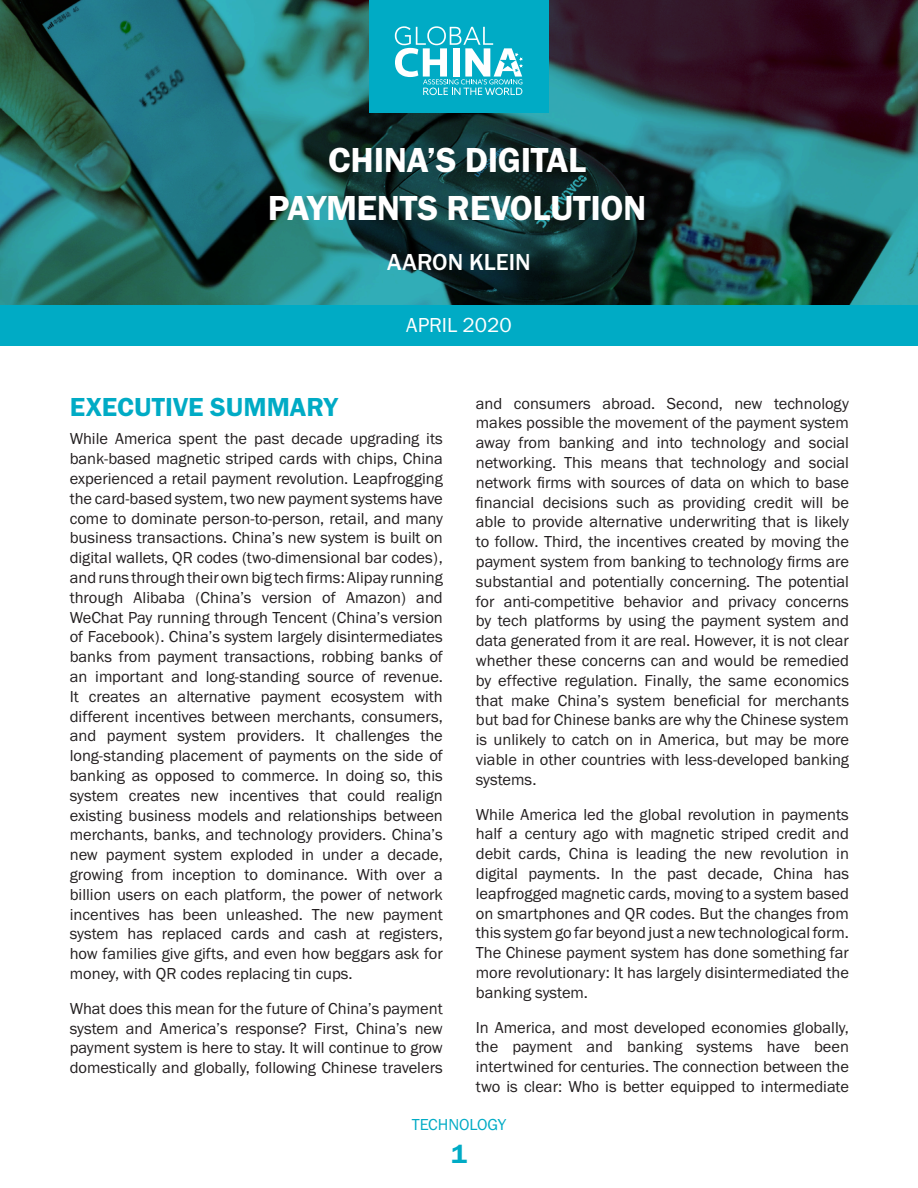
<style>
.page{position:relative;width:918px;height:1188px;background:#fff}
.page>*{position:absolute;margin:0;border:0;box-sizing:border-box;transform-origin:0 0}
.t1{font:36px/48px "Franklin Gothic URW Dem";letter-spacing:-.01em;color:#fff;text-align:center}
.Heading_1{font:27px "Franklin Gothic URW Dem";color:#00abc5}
.t2{font:500 24px "Franklin Gothic URW";color:#fff}
.t3{font:21px "Franklin Gothic URW Boo";color:#fff}
.Running_Text{font:16.5px/19.8px "Franklin Gothic URW Boo";color:#231f20;text-align:justify}
.t4{font:16.5px "Franklin Gothic URW Boo";color:#00abc5}
</style>
<div class="page">
<div style="left:0;top:274px;width:918px;height:72px;background:#00abc5"></div>
<svg style="left:0;top:0;width:918px;height:304px;background:#225558"></svg>
<div style="left:369px;top:0;width:180px;height:112px;background:#00abc5"></div>
<svg style="left:395px;top:26px;width:128px;height:69px"></svg>
<h1 class="t1" style="left:268px;top:135px;width:380px">CHINA’S DIGITAL<br>PAYMENTS REVOLUTION</h1>
<h3 class="t2" style="left:387px;top:247px;width:145px">AARON KLEIN</h3>
<p class="t3" style="left:406px;top:312px;width:107px">APRIL 2020</p>
<p class="Heading_1" style="left:70px;top:390px;width:270px">EXECUTIVE SUMMARY</p>
<p class="Running_Text" style="left:70px;top:429px;width:375px">While America spent the past decade upgrading its bank-based magnetic striped cards with chips, China experienced a retail payment revolution. Leapfrogging the card-based system, two new payment systems have come to dominate person-to-person, retail, and many business transactions. China’s new system is built on digital wallets, QR codes (two-dimensional bar codes), and runs through their own big tech firms: Alipay running through Alibaba (China’s version of Amazon) and WeChat Pay running through Tencent (China’s version of Facebook). China’s system largely disintermediates banks from payment transactions, robbing banks of an important and long-standing source of revenue.<br>It creates an alternative payment ecosystem with different incentives between merchants, consumers, and payment system providers. It challenges the long-standing placement of payments on the side of banking as opposed to commerce. In doing so, this system creates new incentives that could realign existing business models and relationships between merchants, banks, and technology providers. China’s new payment system exploded in under a decade, growing from inception to dominance. With over a billion users on each platform, the power of network incentives has been unleashed. The new payment system has replaced cards and cash at registers, how families give gifts, and even how beggars ask for money, with QR codes replacing tin cups.</p>
<p class="Running_Text" style="left:70px;top:998px;width:375px">What does this mean for the future of China’s payment system and America’s response? First, China’s new payment system is here to stay. It will continue to grow domestically and globally, following Chinese travelers</p>
<p class="Running_Text" style="left:476px;top:393px;width:375px">and consumers abroad. Second, new technology makes possible the movement of the payment system away from banking and into technology and social networking. This means that technology and social network firms with sources of data on which to base financial decisions such as providing credit will be able to provide alternative underwriting that is likely to follow. Third, the incentives created by moving the payment system from banking to technology firms are substantial and potentially concerning. The potential for anti-competitive behavior and privacy concerns by tech platforms by using the payment system and data generated from it are real. However, it is not clear whether these concerns can and would be remedied by effective regulation. Finally, the same economics that make China’s system beneficial for merchants but bad for Chinese banks are why the Chinese system is unlikely to catch on in America, but may be more viable in other countries with less-developed banking systems.</p>
<p class="Running_Text" style="left:476px;top:804px;width:375px">While America led the global revolution in payments half a century ago with magnetic striped credit and debit cards, China is leading the new revolution in digital payments. In the past decade, China has leapfrogged magnetic cards, moving to a system based on smartphones and QR codes. But the changes from this system go far beyond just a new technological form.<br>The Chinese payment system has done something far more revolutionary: It has largely disintermediated the banking system.</p>
<p class="Running_Text" style="left:476px;top:1017px;width:375px">In America, and most developed economies globally, the payment and banking systems have been intertwined for centuries. The connection between the two is clear: Who is better equipped to intermediate</p>
<p class="t4" style="left:412px;top:1114px;width:96px">TECHNOLOGY</p>
<h2 class="Heading_1" style="left:451px;top:1137px;width:17px">1</h2>
</div>
